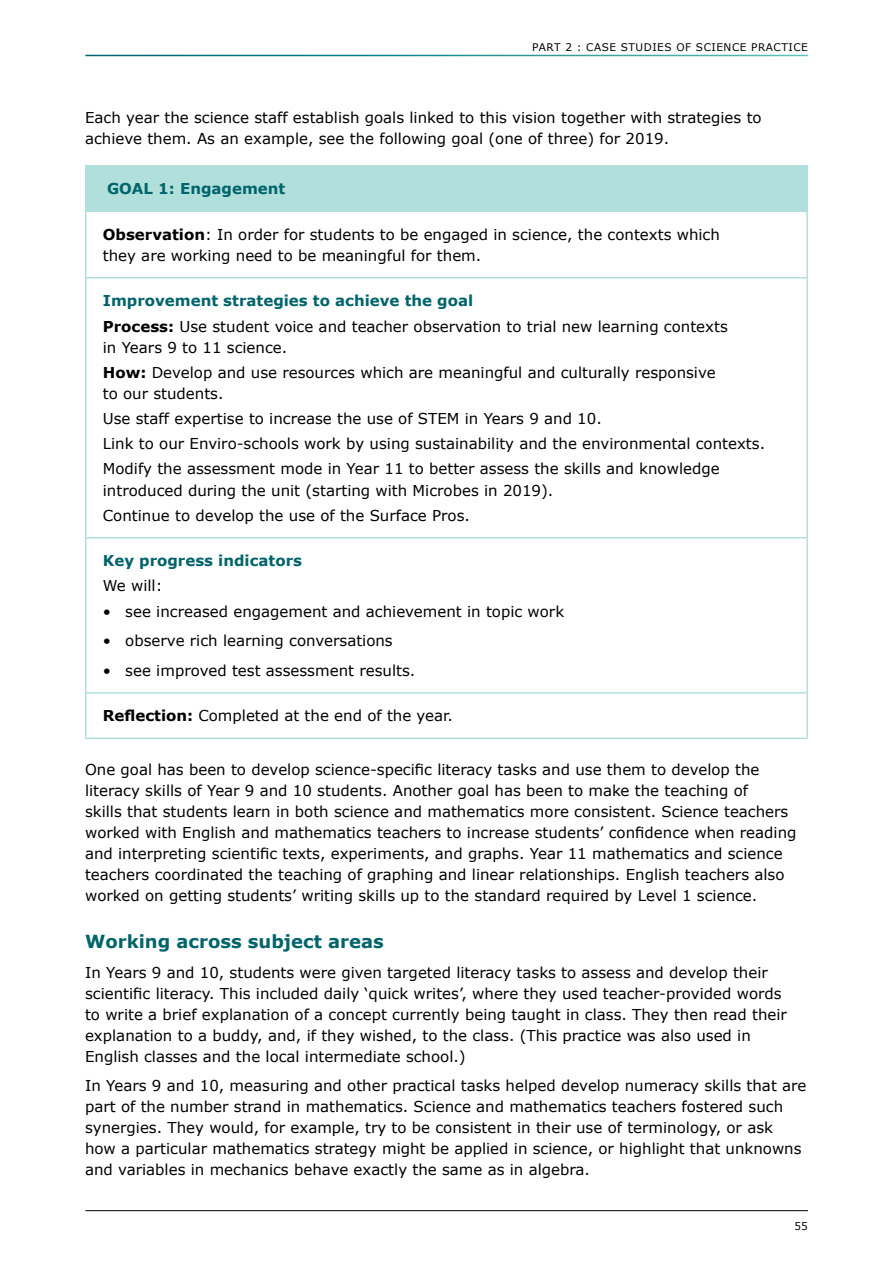
<style>
.page{position:relative;width:893px;height:1263px;background:#fff}
.page>*{position:absolute;margin:0;border:0;box-sizing:border-box;transform-origin:0 0}
.t1{font:700 18px "Verdana";color:#00646b}
.t2{font:15px/21px "Verdana";color:#000}
.t3{font:700 15px "Verdana";color:#00646b}
.t4{font:10.5px "Verdana";letter-spacing:.05em;color:#000}
.s1{font-weight:700}
.s2{font-weight:700;color:#00646b}
</style>
<div class="page">
<div style="left:86px;top:166px;width:721px;height:45px;background:#b1dfdc"></div>
<hr style="left:85px;top:277px;width:723px;height:1px;background:#b1dfdc">
<hr style="left:85px;top:537px;width:723px;height:1px;background:#b1dfdc">
<hr style="left:85px;top:692px;width:723px;height:1px;background:#b1dfdc">
<hr style="left:85px;top:212px;width:2px;height:65px;background:#b1dfdc">
<hr style="left:806px;top:211px;width:2px;height:66px;background:#b1dfdc">
<hr style="left:85px;top:278px;width:2px;height:259px;background:#b1dfdc">
<hr style="left:806px;top:278px;width:2px;height:259px;background:#b1dfdc">
<hr style="left:85px;top:538px;width:2px;height:154px;background:#b1dfdc">
<hr style="left:806px;top:538px;width:2px;height:154px;background:#b1dfdc">
<hr style="left:85px;top:693px;width:2px;height:44px;background:#b1dfdc">
<hr style="left:806px;top:693px;width:2px;height:44px;background:#b1dfdc">
<hr style="left:85px;top:737px;width:723px;height:2px;background:#b1dfdc">
<hr style="left:85px;top:165px;width:723px;height:2px;background:#b1dfdc">
<hr style="left:85px;top:167px;width:2px;height:44px;background:#b1dfdc">
<hr style="left:85px;top:211px;width:721px;height:1px;background:#b1dfdc">
<hr style="left:806px;top:167px;width:2px;height:44px;background:#b1dfdc">
<hr style="left:85px;top:1210px;width:723px;height:1px;background:#000">
<p class="t4" style="left:532px;top:40px;width:70px">PART 2 : Case</p>
<p class="t4" style="left:621px;top:40px;width:39px">studies</p>
<p class="t4" style="left:676px;top:40px;width:28px">of scie</p>
<p class="t4" style="left:724px;top:40px;width:36px">nce practice</p>
<p class="t2" style="left:85px;top:107px;width:678px">Each year the science staff establish goals linked to this vision together with strategies to achieve them. As an example, see the following goal (one of three) for 2019.</p>
<p class="t3" style="left:107px;top:179px;width:180px">GOAL 1: Engagement</p>
<p class="t2" style="left:103px;top:224px;width:619px"><span class="s1">Observation</span>: In order for students to be engaged in science, the contexts which they are working need to be meaningful for them.</p>
<p class="t2" style="left:103px;top:288px;width:626px;line-height:25.2px"><span class="s2">Improvement strategies to achieve the goal<br></span><span class="s1">Process:</span> Use student voice and teacher observation to trial new learning contexts</p>
<p class="t2" style="left:103px;top:335px;width:614px;line-height:25.2px">in Years 9 to 11 science.<br><span class="s1">How:</span> Develop and use resources which are meaningful and culturally responsive</p>
<p class="t2" style="left:103px;top:381px;width:664px;line-height:25.2px">to our students.<br>U se staff expertise to increase the use of STEM in Years 9 and 10.<br>Link to our Enviro-schools work by using sustainability and the environmental contexts.<br>Modify the assessment mode in Year 11 to better assess the skills and knowledge</p>
<p class="t2" style="left:103px;top:478px;width:452px;line-height:25.2px">introduced during the unit (starting with Microbes in 2019).<br>Continue to develop the use of the Surface Pros.</p>
<p class="t3" style="left:103px;top:551px;width:201px">Key progress indicators</p>
<p class="t2" style="left:103px;top:576px;width:61px">We will:</p>
<p class="t2" style="left:103px;top:601px;width:463px">• see increased engagement and achievement in topic work</p>
<p class="t2" style="left:103px;top:630px;width:291px">• observe rich learning conversations</p>
<p class="t2" style="left:103px;top:660px;width:314px">• see improved test assessment results.</p>
<p class="t2" style="left:103px;top:705px;width:352px"><span class="s1">Reflection:</span> Completed at the end of the year.</p>
<p class="t2" style="left:85px;top:759px;width:713px">One goal has been to develop science-specific literacy tasks and use them to develop the literacy skills of Year 9 and 10 students. Another goal has been to make the teaching of<br>skills that students learn in both science and mathematics more consistent. Science teachers worked with English and mathematics teachers to increase students’ confidence when reading and interpreting scientific texts, experiments, and graphs. Year 11 mathematics and science teachers coordinated the teaching of graphing and linear relationships. English teachers also worked on getting students’ writing skills up to the standard required by Level 1 science.</p>
<p class="t1" style="left:85px;top:930px;width:300px">Working across subject areas</p>
<p class="t2" style="left:85px;top:962px;width:703px">In Years 9 and 10, students were given targeted literacy tasks to assess and develop their scientific literacy. This included daily ‘quick writes’, where they used teacher-provided words to write a brief explanation of a concept currently being taught in class. They then read their explanation to a buddy, and, if they wished, to the class. (This practice was also used in English classes and the local intermediate school.)</p>
<p class="t2" style="left:85px;top:1075px;width:723px">In Years 9 and 10, measuring and other practical tasks helped develop numeracy skills that are part of the number strand in mathematics. Science and mathematics teachers fostered such synergies. They would, for example, try to be consistent in their use of terminology, or ask how a particular mathematics strategy might be applied in science, or highlight that unknowns and variables in mechanics behave exactly the same as in algebra.</p>
<p class="t4" style="left:795px;top:1219px;width:15px">55</p>
</div>
